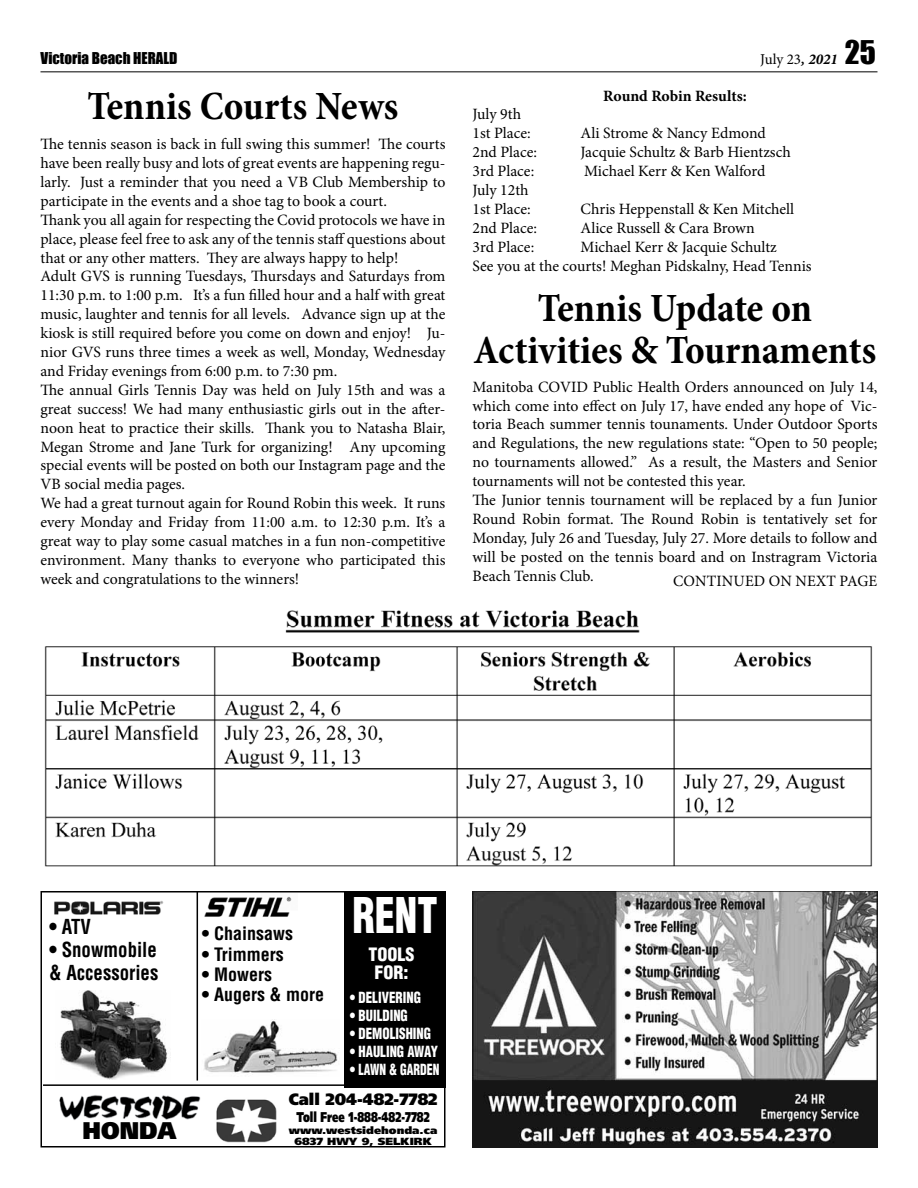
<style>
.page{position:relative;width:918px;height:1188px;background:#fff}
.page>*{position:absolute;margin:0;border:0;box-sizing:border-box;transform-origin:0 0}
.t1{font:900 condensed 48px "Helvetica";color:#fff;scale:.84 1}
.t2{font:700 condensed 40.5px/42px "Minion Pro";color:#000;text-align:center}
.t3{font:900 24.15px "Frutiger";color:#000;scale:.94 1}
.t4{font:700 condensed 20.1px/23.4px "Helvetica";color:#000;scale:.93 1}
.t5{font:700 condensed 18px "Helvetica";color:#000}
.t6{font:900 condensed 18px/17.4px "Helvetica";color:#fff;text-align:center}
.t7{font:900 16.5px "Frutiger";color:#000;scale:.94 1}
.t8{font:15.75px/18.9px "Minion Pro";letter-spacing:-.005em;color:#000}
.t9{font:700 15.75px "Minion Pro";letter-spacing:-.005em;color:#000}
.t10{font:900 condensed 15px "Helvetica";color:#fff;scale:.87 1}
.t11{font:15px "Impact";color:#000}
.t12{font:15px "Minion Pro";letter-spacing:-.005em;color:#000}
.t13{font:900 14.1px "Frutiger";color:#000;scale:.71 1}
.t14{font:900 10.35px/11.7px "Frutiger";color:#000;text-align:center;scale:1.09 1}
.s1{font-weight:700;font-style:italic}
.s2{font-family:"Impact";font-size:30px}
</style>
<div class="page">
<hr style="left:40px;top:71px;width:838px;height:1px;background:#000">
<img style="left:472px;top:891px;width:406px;height:257px">
<div style="left:344px;top:891px;width:102px;height:196px;background:#000"></div>
<hr style="left:197px;top:891px;width:1px;height:190px;background:#000">
<img style="left:204px;top:896px;width:88px;height:21px">
<img style="left:204px;top:1019px;width:134px;height:54px">
<img style="left:60px;top:990px;width:108px;height:90px">
<img style="left:54px;top:901px;width:110px;height:14px">
<img style="left:59px;top:1095px;width:142px;height:25px">
<hr style="left:43px;top:1084px;width:401px;height:2px;background:#000">
<div style="left:40px;top:891px;width:406px;height:257px;border:2px solid #000"></div>
<img style="left:209px;top:1099px;width:73px;height:47px">
<img style="left:44px;top:610px;width:829px;height:257px">
<p class="t11" style="left:40px;top:47px;width:138px">Victoria Beach HERALD</p>
<h2 class="t2" style="left:87px;top:84px;width:313px">Tennis Courts News</h2>
<p class="t8" style="left:40px;top:135px;width:407px">The tennis season is back in full swing this summer! The courts have been really busy and lots of great events are happening regu&shy;larly. Just a reminder that you need a VB Club Membership to participate in the events and a shoe tag to book a court.<br>Thank you all again for respecting the Covid protocols we have in place, please feel free to ask any of the tennis staff questions about that or any other matters. They are always happy to help!<br>Adult GVS is running Tuesdays, Thursdays and Saturdays from 11:30 p.m. to 1:00 p.m. It’s a fun filled hour and a half with great music, laughter and tennis for all levels. Advance sign up at the kiosk is still required before you come on down and enjoy! Ju&shy;nior GVS runs three times a week as well, Monday, Wednesday and Friday evenings from 6:00 p.m. to 7:30 pm.<br>The annual Girls Tennis Day was held on July 15th and was a great success! We had many enthusiastic girls out in the after&shy;noon heat to practice their skills. Thank you to Natasha Blair, Megan Strome and Jane Turk for organizing! Any upcoming special events will be posted on both our Instagram page and the VB social media pages.<br>We had a great turnout again for Round Robin this week. It runs every Monday and Friday from 11:00 a.m. to 12:30 p.m. It’s a great way to play some casual matches in a fun non-competitive environment. Many thanks to everyone who participated this week and congratulations to the winners!</p>
<p class="t8" style="left:472px;top:105px;width:60px">July 9th<br>1st Place:</p>
<p class="t9" style="left:603px;top:84px;width:145px">Round Robin Results:</p>
<p class="t12" style="left:760px;top:49px;width:117px">July 23<span class="s1">, 2021</span> <span class="s2">25</span></p>
<p class="t8" style="left:580px;top:124px;width:187px">Ali Strome &amp; Nancy Edmond</p>
<p class="t8" style="left:472px;top:143px;width:66px">2nd Place:</p>
<p class="t8" style="left:580px;top:143px;width:212px">Jacquie Schultz &amp; Barb Hientzsch</p>
<p class="t8" style="left:472px;top:162px;width:63px">3rd Place:</p>
<p class="t8" style="left:584px;top:162px;width:183px">Michael Kerr &amp; Ken Walford</p>
<p class="t8" style="left:472px;top:181px;width:60px">July 12th<br>1st Place:</p>
<p class="t8" style="left:580px;top:200px;width:215px">Chris Heppenstall &amp; Ken Mitchell</p>
<p class="t8" style="left:472px;top:218px;width:66px">2nd Place:</p>
<p class="t8" style="left:580px;top:218px;width:176px">Alice Russell &amp; Cara Brown</p>
<p class="t8" style="left:472px;top:237px;width:63px">3rd Place:</p>
<p class="t8" style="left:472px;top:237px;width:341px;text-indent:108px">Michael Kerr &amp; Jacquie Schultz<br>See you at the courts! Meghan Pidskalny, Head Tennis</p>
<h2 class="t2" style="left:473px;top:287px;width:405px">Tennis Update on<br>Activities &amp; Tournaments</h2>
<p class="t8" style="left:472px;top:377px;width:407px">Manitoba COVID Public Health Orders announced on July 14, which come into effect on July 17, have ended any hope of Vic&shy;toria Beach summer tennis tounaments. Under Outdoor Sports and Regulations, the new regulations state: “Open to 50 people; no tournaments allowed.” As a result, the Masters and Senior tournaments will not be contested this year.<br>The Junior tennis tournament will be replaced by a fun Junior Round Robin format. The Round Robin is tentatively set for Monday, July 26 and Tuesday, July 27. More details to follow and will be posted on the tennis board and on Instragram Victoria Beach Tennis Club.</p>
<p class="t8" style="left:673px;top:572px;width:177px">CONTINUED on next page</p>
<p class="t4" style="left:49px;top:914px;width:47px">• ATV</p>
<p class="t4" style="left:49px;top:938px;width:119px">• Snowmobile &amp; Accessories</p>
<h3 class="t3" style="left:83px;top:1116px;width:101px">HONDA</h3>
<p class="t5" style="left:202px;top:922px;width:93px">• Chainsaws</p>
<p class="t5" style="left:202px;top:943px;width:83px">• Trimmers</p>
<p class="t5" style="left:202px;top:963px;width:72px">• Mowers</p>
<p class="t5" style="left:202px;top:984px;width:124px">• Augers &amp; more</p>
<h1 class="t1" style="left:352px;top:885px;width:103px">RENT</h1>
<p class="t6" style="left:368px;top:946px;width:48px">TOOLS<br>FOR:</p>
<p class="t10" style="left:350px;top:988px;width:83px">• DELIVERING</p>
<p class="t10" style="left:350px;top:1006px;width:68px">• BUILDING</p>
<p class="t10" style="left:350px;top:1024px;width:95px">• DEMOLISHING</p>
<p class="t10" style="left:350px;top:1042px;width:103px">• HAULING AWAY</p>
<p class="t10" style="left:350px;top:1060px;width:105px">• LAWN &amp; GARDEN</p>
<p class="t7" style="left:289px;top:1089px;width:160px">Call 204-482-7782</p>
<p class="t13" style="left:297px;top:1108px;width:189px">Toll Free 1-888-482-7782</p>
<p class="t14" style="left:289px;top:1124px;width:138px">www.westsidehonda.ca<br>6837 HWY 9, SELKIRK</p>
</div>
